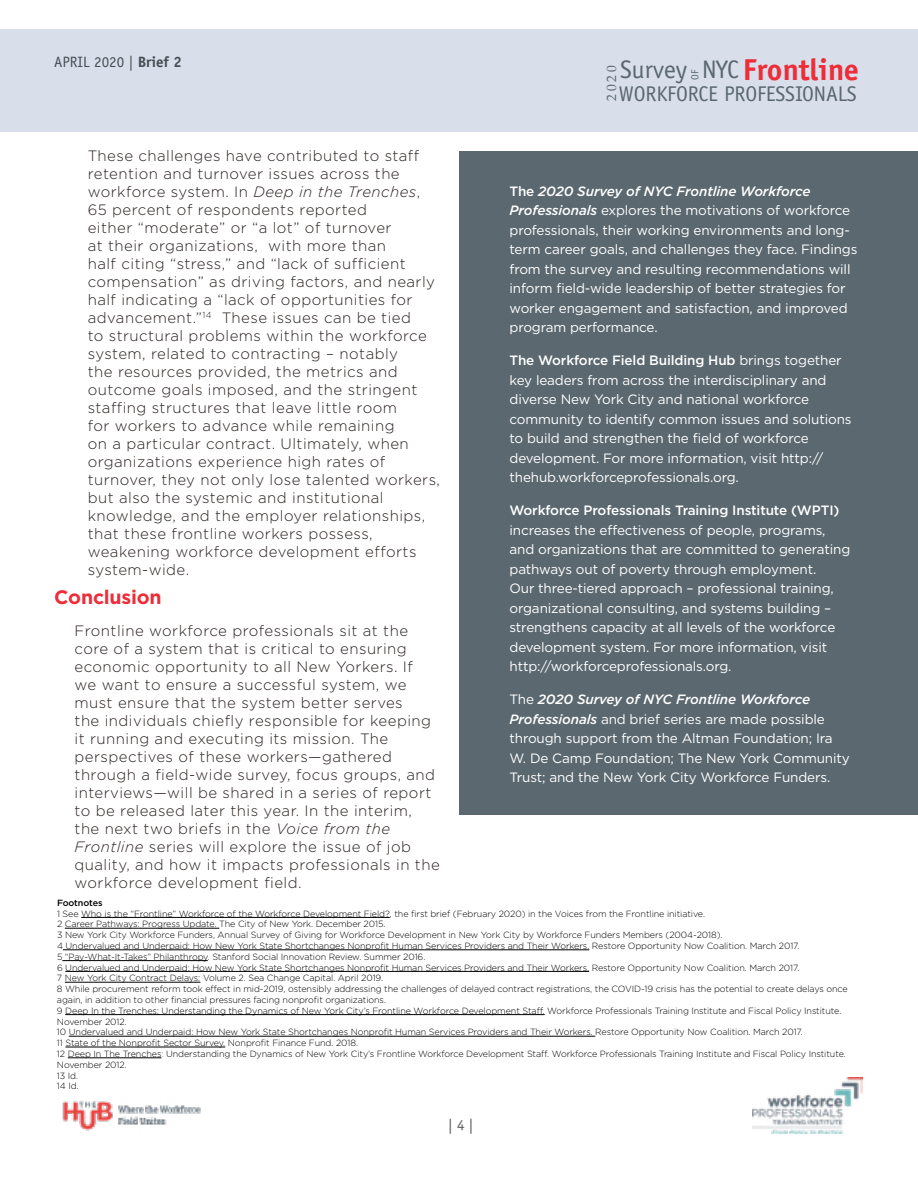
<style>
.page{position:relative;width:918px;height:1188px;background:#fff}
.page>*{position:absolute;margin:0;border:0;box-sizing:border-box;transform-origin:0 0}
.t1{font:700 30.3px "Officina Sans";color:#ee2d39}
.t2{font:25.5px "Officina Sans";color:#5b6870}
.t3{font:21.3px "Officina Sans";letter-spacing:-.01em;color:#5b6870}
.t4{font:700 19.5px "Gotham";letter-spacing:-.01em;color:#ee2d39}
.t5{font:300 15px/18px "Gotham";letter-spacing:.03em;color:#28211f}
.t6{font:15px "Officina Sans";color:#58595b}
.t7{font:13.5px/19.5px "Gotham";letter-spacing:-.01em;color:#fff}
.t8{font:500 13.5px "Gotham";letter-spacing:-.01em;color:#fff}
.t9{font:13.5px "Palatino Linotype";color:#5b6870}
.t10{font:10.35px "Officina Sans";color:#5b6870}
.t11{font:300 9px/10.8px "Gotham";letter-spacing:-.01em;color:#000}
.t12{font:500 9px "Gotham";letter-spacing:-.01em;color:#000}
.s1{font-weight:700}
.s2{font-style:italic}
.s3{font-weight:500}
.s4{font-weight:500;font-style:italic}
.s5{color:#5a8bb7}
</style>
<div class="page">
<img style="left:62px;top:1101px;width:139px;height:30px">
<img style="left:753px;top:1077px;width:110px;height:57px">
<div style="left:0;top:30px;width:918px;height:102px;background:#d8dfeb"></div>
<hr style="left:81px;top:917px;width:309px;height:1px;background:#000">
<hr style="left:65px;top:928px;width:154px;height:1px;background:#000">
<hr style="left:63px;top:950px;width:526px;height:1px;background:#000">
<hr style="left:62px;top:960px;width:146px;height:1px;background:#000">
<hr style="left:65px;top:971px;width:524px;height:1px;background:#000">
<hr style="left:65px;top:982px;width:135px;height:1px;background:#000">
<hr style="left:65px;top:1014px;width:480px;height:1px;background:#000">
<hr style="left:69px;top:1036px;width:526px;height:1px;background:#000">
<hr style="left:65px;top:1047px;width:160px;height:1px;background:#000">
<hr style="left:68px;top:1058px;width:93px;height:1px;background:#000">
<div style="left:459px;top:151px;width:459px;height:663px;background:#5b6870"></div>
<h3 class="t6" style="left:54px;top:53px;width:129px">APRIL 2020 | <span class="s1">Brief 2</span></h3>
<p class="t5" style="left:88px;top:146px;width:354px">These challenges have contributed to staff retention and turnover issues across the workforce system. In <span class="s2">Deep in the Trenches</span>, 65 percent of respondents reported<br>either “moderate” or “a lot” of turnover<br>at their organizations, with more than<br>half citing “stress,” and “lack of sufficient compensation” as driving factors, and nearly half indicating a “lack of opportunities for advancement.”<sup>14</sup> These issues can be tied<br>to structural problems within the workforce system, related to contracting – notably<br>the resources provided, the metrics and outcome goals imposed, and the stringent staffing structures that leave little room<br>for workers to advance while remaining<br>on a particular contract. Ultimately, when organizations experience high rates of turnover, they not only lose talented workers, but also the systemic and institutional knowledge, and the employer relationships, that these frontline workers possess, weakening workforce development efforts system-wide.</p>
<h3 class="t4" style="left:54px;top:585px;width:109px">Conclusion</h3>
<p class="t5" style="left:75px;top:621px;width:367px">Frontline workforce professionals sit at the core of a system that is critical to ensuring economic opportunity to all New Yorkers. If<br>we want to ensure a successful system, we must ensure that the system better serves<br>the individuals chiefly responsible for keeping it running and executing its mission. The perspectives of these workers—gathered through a field-wide survey, focus groups, and interviews—will be shared in a series of report to be released later this year. In the interim, the next two briefs in the <span class="s2">Voice from the Frontline</span> series will explore the issue of job quality, and how it impacts professionals in the workforce development field.</p>
<h3 class="t9" style="left:602px;top:101px;width:37px;rotate:-90deg">2020</h3>
<h1 class="t1" style="left:743px;top:51px;width:118px">Frontline</h1>
<h2 class="t2" style="left:620px;top:55px;width:120px">Survey NYC</h2>
<p class="t10" style="left:689px;top:80px;width:12px;rotate:-90deg">OF</p>
<h3 class="t3" style="left:619px;top:81px;width:239px">WORKFORCE PROFESSIONALS</h3>
<p class="t7" style="left:510px;top:181px;width:350px"><span class="s3">The</span> <span class="s4">2020 Survey of NYC Frontline Workforce Professionals</span> explores the motivations of workforce professionals, their working environments and long&shy;term career goals, and challenges they face. Findings from the survey and resulting recommendations will inform field-wide leadership of better strategies for worker engagement and satisfaction, and improved program performance.</p>
<p class="t7" style="left:510px;top:350px;width:344px"><span class="s3">The Workforce Field Building Hub</span> brings together key leaders from across the interdisciplinary and diverse New York City and national workforce community to identify common issues and solutions to build and strengthen the field of workforce development. For more information, visit http:// thehub.workforceprofessionals.org.</p>
<h3 class="t8" style="left:510px;top:502px;width:331px">Workforce Professionals Training Institute (WPTI)</h3>
<p class="t7" style="left:510px;top:520px;width:342px">increases the effectiveness of people, programs, and organizations that are committed to generating pathways out of poverty through employment.<br>Our three-tiered approach – professional training, organizational consulting, and systems building – strengthens capacity at all levels of the workforce development system. For more information, visit http://workforceprofessionals.org.</p>
<h3 class="t7" style="left:510px;top:689px;width:342px">The <span class="s4">2020 Survey of NYC Frontline Workforce Professionals</span> and brief series are made possible through support from the Altman Foundation; Ira W. De Camp Foundation; The New York Community Trust; and the New York City Workforce Funders.</h3>
<p class="t12" style="left:57px;top:897px;width:47px">Footnotes</p>
<p class="t11" style="left:57px;top:908px;width:792px">1 See Who is the “Frontline” Workforce of the Workforce Development Field?, the first brief (February 2020) in the Voices from the Frontline initiative.<br>2 Career Pathways: Progress Update. The City of New York. December 2015.<br>3 New York City Workforce Funders, Annual Survey of Giving for Workforce Development in New York City by Workforce Funders Members (2004-2018).<br>4 Undervalued and Underpaid: How New York State Shortchanges Nonprofit Human Services Providers and Their Workers. Restore Opportunity Now Coalition. March 2017.<br>5 “Pay-What-It-Takes” Philanthropy. Stanford Social Innovation Review. Summer 2016.<br>6 Undervalued and Underpaid: How New York State Shortchanges Nonprofit Human Services Providers and Their Workers. Restore Opportunity Now Coalition. March 2017.<br>7 New York City Contract Delays: Volume 2. Sea Change Capital. April 2019.<br>8 While procurement reform took effect in mid-2019, ostensibly addressing the challenges of delayed contract registrations, the COVID-19 crisis has the potential to create delays once again, in addition to other financial pressures facing nonprofit organizations.<br>9 Deep In the Trenches: Understanding the Dynamics of New York City’s Frontline Workforce Development Staff. Workforce Professionals Training Institute and Fiscal Policy Institute.<br>November 2012.<br>10 Undervalued and Underpaid: How New York State Shortchanges Nonprofit Human Services Providers and Their Workers. Restore Opportunity Now Coalition. March 2017.<br>11 State of the Nonprofit Sector Survey. Nonprofit Finance Fund. 2018.<br>12 Deep In The Trenches<span class="s5">:</span> Understanding the Dynamics of New York City’s Frontline Workforce Development Staff. Workforce Professionals Training Institute and Fiscal Policy Institute.<br>November 2012.<br>13 Id.<br>14 Id.</p>
<h3 class="t6" style="left:448px;top:1116px;width:27px">| 4 |</h3>
</div>
